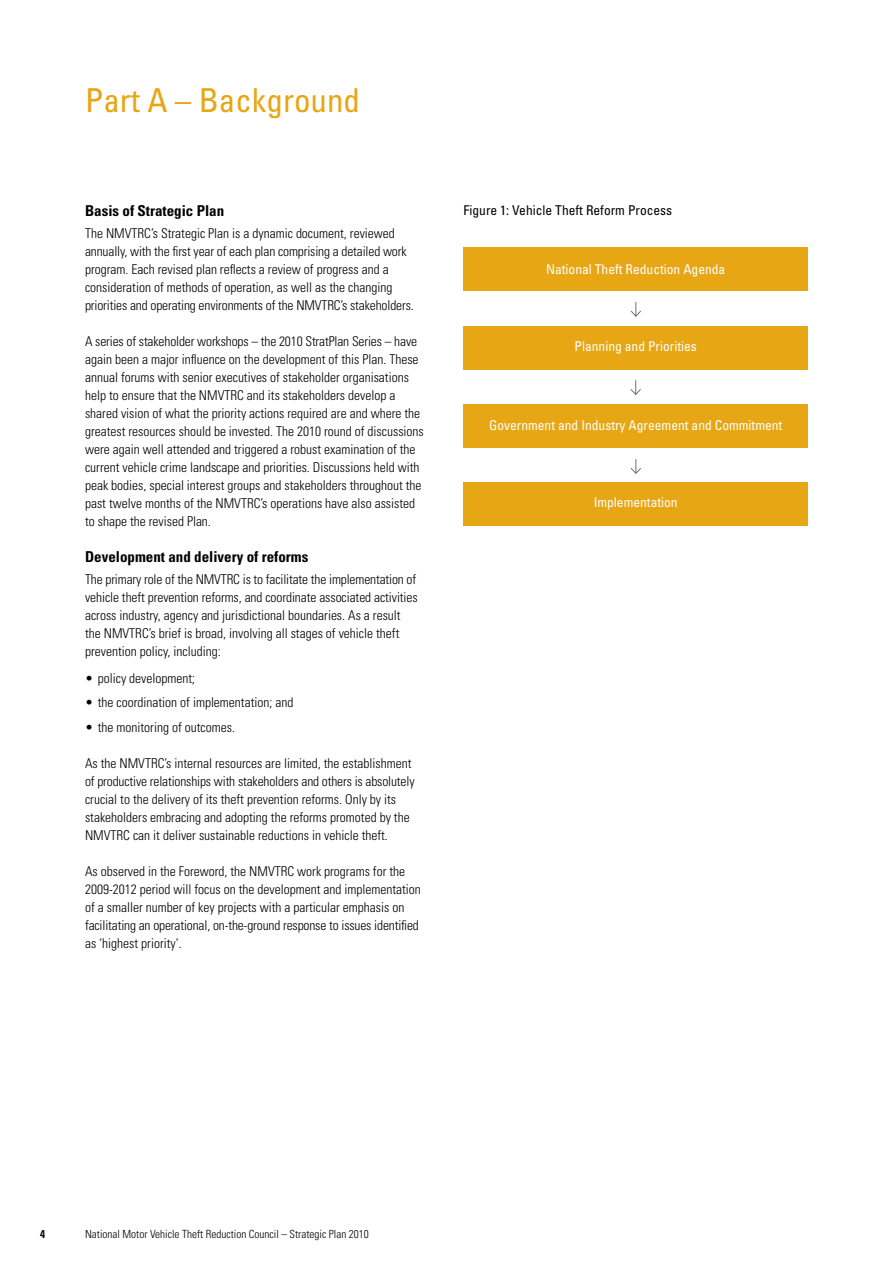
<style>
.page{position:relative;width:893px;height:1263px;background:#fff}
.page>*{position:absolute;margin:0;border:0;box-sizing:border-box;transform-origin:0 0}
.t1{font:condensed 33px "Univers";color:#e7a614}
.t2{font:700 condensed 15px "Univers";color:#000}
.t3{font:300 condensed 13.5px/18px "Univers";color:#000}
.t4{font:condensed 13.5px "Univers";color:#fff}
.t5{font:condensed 13.5px "Univers";color:#000}
.t6{font:300 condensed 11.25px "Univers";color:#000}
.t7{font:700 condensed 11.25px "Univers";color:#000}
</style>
<div class="page">
<div style="left:463px;top:247px;width:345px;height:43px;background:#e7a614"></div>
<div style="left:463px;top:326px;width:345px;height:43px;background:#e7a614"></div>
<div style="left:463px;top:405px;width:345px;height:43px;background:#e7a614"></div>
<div style="left:463px;top:482px;width:345px;height:43px;background:#e7a614"></div>
<svg style="left:630px;top:302px;width:11px;height:15px"></svg>
<svg style="left:630px;top:380px;width:11px;height:15px"></svg>
<svg style="left:630px;top:459px;width:11px;height:15px"></svg>
<h1 class="t1" style="left:85px;top:79px;width:276px">Part A – Background</h1>
<p class="t2" style="left:85px;top:201px;width:141px">Basis of Strategic Plan</p>
<p class="t3" style="left:85px;top:224px;width:330px">The NMVTRC’s Strategic Plan is a dynamic document, reviewed annually, with the first year of each plan comprising a detailed work program. Each revised plan reflects a review of progress and a consideration of methods of operation, as well as the changing priorities and operating environments of the NMVTRC’s stakeholders.</p>
<p class="t3" style="left:85px;top:332px;width:340px">A series of stakeholder workshops – the 2010 StratPlan Series – have again been a major influence on the development of this Plan. These annual forums with senior executives of stakeholder organisations help to ensure that the NMVTRC and its stakeholders develop a shared vision of what the priority actions required are and where the greatest resources should be invested. The 2010 round of discussions were again well attended and triggered a robust examination of the current vehicle crime landscape and priorities. Discussions held with peak bodies, special interest groups and stakeholders throughout the past twelve months of the NMVTRC’s operations have also assisted to shape the revised Plan.</p>
<p class="t2" style="left:85px;top:547px;width:225px">Development and delivery of reforms</p>
<p class="t3" style="left:85px;top:570px;width:334px">The primary role of the NMVTRC is to facilitate the implementation of vehicle theft prevention reforms, and coordinate associated activities across industry, agency and jurisdictional boundaries. As a result the NMVTRC’s brief is broad, involving all stages of vehicle theft prevention policy, including:</p>
<p class="t3" style="left:85px;top:669px;width:112px">• policy development;</p>
<p class="t3" style="left:85px;top:693px;width:210px">• the coordination of implementation; and</p>
<p class="t3" style="left:85px;top:718px;width:151px">• the monitoring of outcomes.</p>
<p class="t3" style="left:85px;top:754px;width:331px">As the NMVTRC’s internal resources are limited, the establishment of productive relationships with stakeholders and others is absolutely crucial to the delivery of its theft prevention reforms. Only by its stakeholders embracing and adopting the reforms promoted by the NMVTRC can it deliver sustainable reductions in vehicle theft.</p>
<p class="t3" style="left:85px;top:862px;width:337px">As observed in the Foreword, the NMVTRC work programs for the 2009-2012 period will focus on the development and implementation of a smaller number of key projects with a particular emphasis on facilitating an operational, on-the-ground response to issues identified as ‘highest priority’.</p>
<p class="t5" style="left:463px;top:202px;width:210px">Figure 1: Vehicle Theft Reform Process</p>
<p class="t4" style="left:546px;top:261px;width:181px">National Theft Reduction Agenda</p>
<p class="t4" style="left:575px;top:338px;width:124px">Planning and Priorities</p>
<p class="t4" style="left:489px;top:417px;width:295px">Government and Industry Agreement and Commitment</p>
<p class="t4" style="left:594px;top:494px;width:85px">Implementation</p>
<p class="t7" style="left:40px;top:1227px;width:6px">4</p>
<p class="t6" style="left:85px;top:1227px;width:285px">National Motor Vehicle Theft Reduction Council – Strategic Plan 2010</p>
</div>
